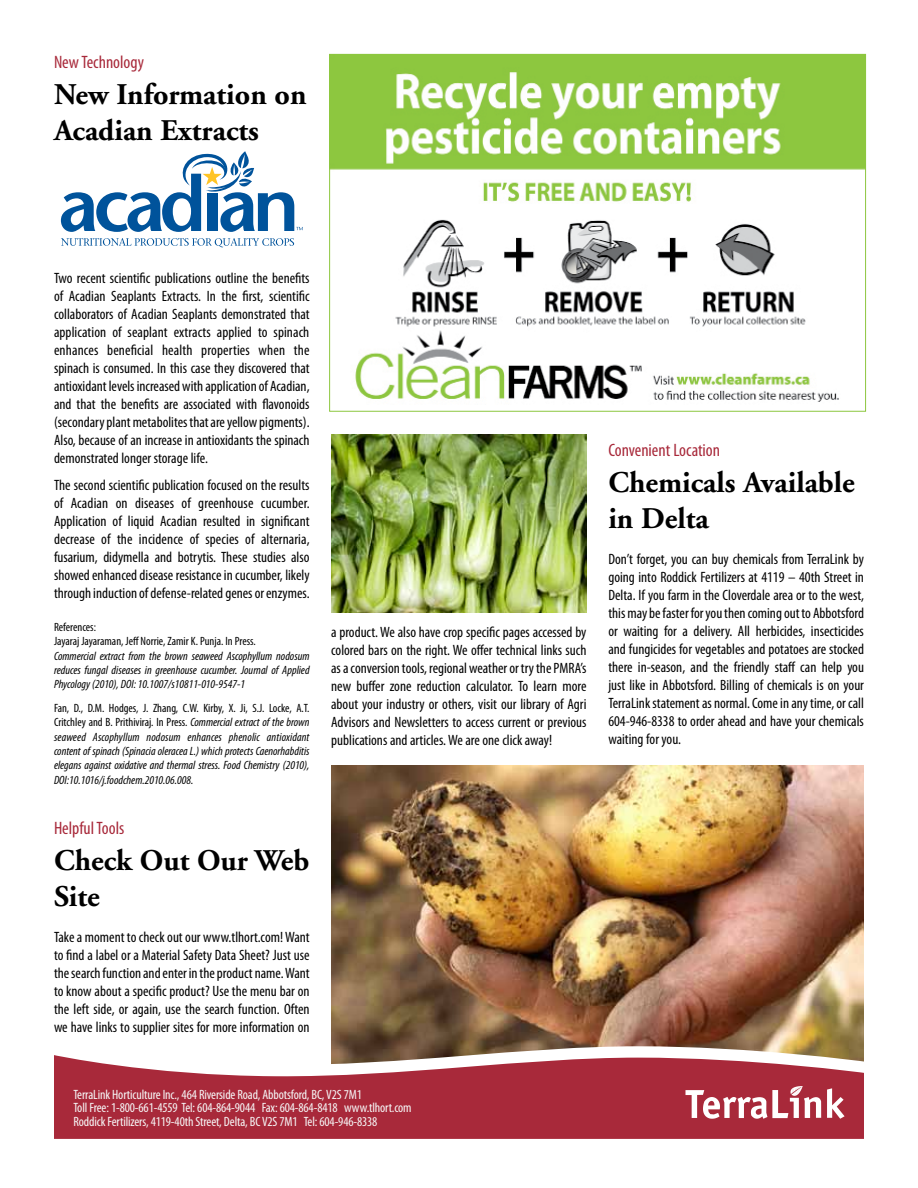
<style>
.page{position:relative;width:918px;height:1188px;background:#fff}
.page>*{position:absolute;margin:0;border:0;box-sizing:border-box;transform-origin:0 0}
.t1{font:700 30px/36px "Adobe Garamond";color:#000}
.t2{font:condensed 18px "Myriad Pro";color:#a8293a}
.t3{font:condensed 15px/18px "Myriad Pro";color:#000;text-align:justify}
.t4{font:condensed 13.5px/13.5px "Myriad Pro";letter-spacing:-.01em;color:#f7f7f7}
.t5{font:italic condensed 12px/14.4px "Myriad Pro";color:#000;text-align:justify}
.t6{font:condensed 12px/14.4px "Myriad Pro";color:#000}
.s1{font-style:normal}
</style>
<div class="page">
<img style="left:331px;top:766px;width:533px;height:278px">
<img style="left:331px;top:56px;width:533px;height:346px">
<svg style="left:61px;top:238px;width:233px;height:9px"></svg>
<svg style="left:61px;top:151px;width:242px;height:81px"></svg>
<svg style="left:331px;top:1044px;width:533px;height:11px"></svg>
<svg style="left:54px;top:1055px;width:810px;height:84px;background:#b24654"></svg>
<svg style="left:827px;top:1088px;width:18px;height:31px"></svg>
<svg style="left:686px;top:1086px;width:135px;height:33px"></svg>
<img style="left:331px;top:434px;width:256px;height:178px">
<p class="t2" style="left:54px;top:51px;width:91px">New Technology</p>
<h1 class="t1" style="left:54px;top:77px;width:254px">New Information on<br>Acadian Extracts</h1>
<p class="t3" style="left:54px;top:269px;width:257px">Two recent scientific publications outline the benefits of Acadian Seaplants Extracts. In the first, scientific collaborators of Acadian Seaplants demonstrated that application of seaplant extracts applied to spinach enhances beneficial health properties when the spinach is consumed. In this case they discovered that antioxidant levels increased with application of Acadian, and that the benefits are associated with flavonoids (secondary plant metabolites that are yellow pigments).<br>Also, because of an increase in antioxidants the spinach demonstrated longer storage life.</p>
<p class="t3" style="left:54px;top:476px;width:257px">The second scientific publication focused on the results of Acadian on diseases of greenhouse cucumber.<br>Application of liquid Acadian resulted in significant decrease of the incidence of species of alternaria, fusarium, didymella and botrytis. These studies also showed enhanced disease resistance in cucumber, likely through induction of defense-related genes or enzymes.</p>
<p class="t6" style="left:54px;top:620px;width:203px">References:<br>Jayaraj Jayaraman, Jeff Norrie, Zamir K. Punja. In Press.</p>
<p class="t5" style="left:54px;top:648px;width:257px">Commercial extract from the brown seaweed Ascophyllum nodosum reduces fungal diseases in greenhouse cucumber. Journal of Applied Phycology (2010), DOI: 10.1007/s10811-010-9547-1</p>
<p class="t5" style="left:54px;top:701px;width:257px"><span class="s1">Fan, D., D.M. Hodges, J. Zhang, C.W. Kirby, X. Ji, S.J. Locke, A.T.<br>Critchley and B. Prithiviraj. In Press.</span> Commercial extract of the brown seaweed Ascophyllum nodosum enhances phenolic antioxidant content of spinach (Spinacia oleracea L.) which protects Caenorhabditis elegans against oxidative and thermal stress. Food Chemistry (2010), DOI:10.1016/j.foodchem.2010.06.008.</p>
<p class="t2" style="left:54px;top:817px;width:72px">Helpful Tools</p>
<h1 class="t1" style="left:54px;top:843px;width:257px">Check Out Our Web<br>Site</h1>
<p class="t3" style="left:54px;top:928px;width:257px">Take a moment to check out our www.tlhort.com! Want to find a label or a Material Safety Data Sheet? Just use the search function and enter in the product name. Want to know about a specific product? Use the menu bar on the left side, or again, use the search function. Often we have links to supplier sites for more information on</p>
<p class="t3" style="left:331px;top:623px;width:257px">a product. We also have crop specific pages accessed by colored bars on the right. We offer technical links such as a conversion tools, regional weather or try the PMRA’s new buffer zone reduction calculator. To learn more about your industry or others, visit our library of Agri Advisors and Newsletters to access current or previous publications and articles. We are one click away!</p>
<p class="t4" style="left:74px;top:1087px;width:340px">TerraLink Horticulture Inc., 464 Riverside Road, Abbotsford, BC, V2S 7M1<br>Toll Free: 1-800-661-4559 Tel: 604-864-9044 Fax: 604-864-8418 www.tlhort.com<br>Roddick Fertilizers, 4119-40th Street, Delta, BC V2S 7M1 Tel: 604-946-8338</p>
<p class="t2" style="left:608px;top:439px;width:113px">Convenient Location</p>
<h1 class="t1" style="left:608px;top:465px;width:248px">Chemicals Available in Delta</h1>
<p class="t3" style="left:608px;top:550px;width:257px">Don’t forget, you can buy chemicals from TerraLink by going into Roddick Fertilizers at 4119 – 40th Street in Delta. If you farm in the Cloverdale area or to the west, this may be faster for you then coming out to Abbotsford or waiting for a delivery. All herbicides, insecticides and fungicides for vegetables and potatoes are stocked there in-season, and the friendly staff can help you just like in Abbotsford. Billing of chemicals is on your TerraLink statement as normal. Come in any time, or call 604-946-8338 to order ahead and have your chemicals waiting for you.</p>
</div>
